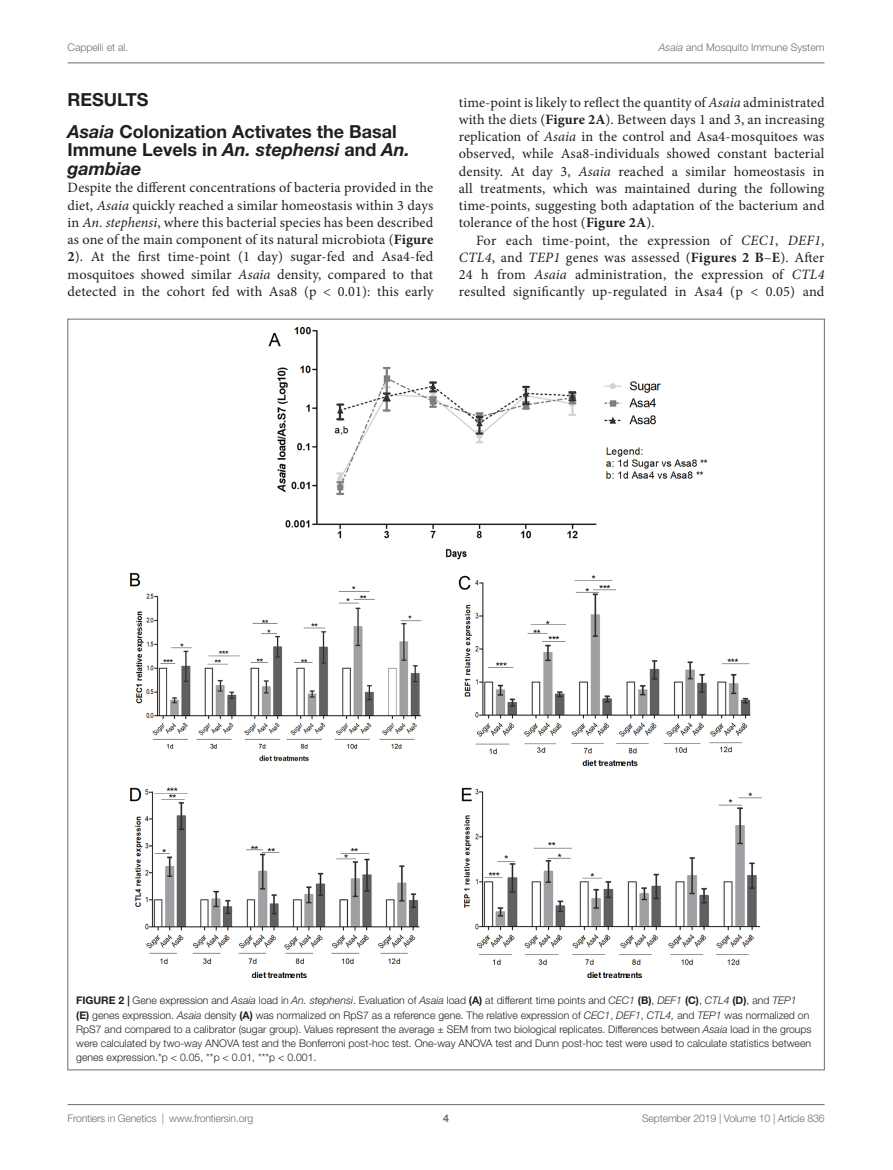
<style>
.page{position:relative;width:893px;height:1170px;background:#fff}
.page>*{position:absolute;margin:0;border:0;box-sizing:border-box;transform-origin:0 0}
._2{font:700 18px/18.8px "Helvetica Neue LT Std";color:#231f20}
._1{font:700 18px "Helvetica Neue LT Std";color:#231f20}
.T1{font:14.25px/17.2px "Minion Pro";letter-spacing:.01em;color:#231f20;text-align:justify}
.T{font:14.25px/17.2px "Minion Pro";letter-spacing:.015em;color:#231f20;text-align:justify}
.FC{font:300 10.5px/14.2px "Helvetica Neue LT Std";color:#231f20}
.t1{font:300 10.5px "Helvetica Neue LT Std";letter-spacing:-.015em;color:#6c6d70}
.t2{font:700 10.5px "Helvetica Neue LT Std";color:#6c6d70}
.s1{font-style:italic}
.s2{font-weight:700}
</style>
<div class="page">
<hr style="left:68px;top:63px;width:756px;height:1px;background:#6c6d70">
<hr style="left:68px;top:1104px;width:756px;height:1px;background:#6c6d70">
<img style="left:130px;top:327px;width:632px;height:650px">
<p class="t1" style="left:68px;top:41px;width:62px">Cappelli et al.</p>
<p class="t1" style="left:659px;top:41px;width:167px"><span class="s1">Asaia</span> and Mosquito Immune System</p>
<p class="_1" style="left:68px;top:88px;width:83px">RESULTS</p>
<p class="_2" style="left:68px;top:121px;width:344px"><span class="s1">Asaia</span> Colonization Activates the Basal<br>Immune Levels in <span class="s1">An. stephensi</span> and <span class="s1">An. gambiae</span></p>
<p class="T1" style="left:68px;top:179px;width:367px">Despite the different concentrations of bacteria provided in the diet, <span class="s1">Asaia</span> quickly reached a similar homeostasis within 3 days in <span class="s1">An. stephensi</span>, where this bacterial species has been described as one of the main component of its natural microbiota (<span class="s2">Figure 2</span>). At the first time-point (1 day) sugar-fed and Asa4-fed mosquitoes showed similar <span class="s1">Asaia</span> density, compared to that detected in the cohort fed with Asa8 (p &lt; 0.01): this early</p>
<p class="T1" style="left:459px;top:93px;width:367px">time-point is likely to reflect the quantity of <span class="s1">Asaia</span> administrated with the diets (<span class="s2">Figure 2A</span>). Between days 1 and 3, an increasing replication of <span class="s1">Asaia</span> in the control and Asa4-mosquitoes was observed, while Asa8-individuals showed constant bacterial density. At day 3, <span class="s1">Asaia</span> reached a similar homeostasis in all treatments, which was maintained during the following time-points, suggesting both adaptation of the bacterium and tolerance of the host (<span class="s2">Figure 2A</span>).</p>
<p class="T" style="left:459px;top:231px;width:367px;text-indent:17px">For each time-point, the expression of <span class="s1">CEC1</span>, <span class="s1">DEF1</span>, <span class="s1">CTL4</span>, and <span class="s1">TEP1</span> genes was assessed (<span class="s2">Figures 2 B</span>–<span class="s2">E</span>). After 24 h from <span class="s1">Asaia</span> administration, the expression of <span class="s1">CTL4 </span>resulted significantly up-regulated in Asa4 (p &lt; 0.05) and</p>
<p class="FC" style="left:76px;top:993px;width:737px"><span class="s2">FIGURE 2 |</span> Gene expression and <span class="s1">Asaia</span> load in <span class="s1">An. stephensi</span>. Evaluation of <span class="s1">Asaia</span> load <span class="s2">(A)</span> at different time points and <span class="s1">CEC1</span> <span class="s2">(B)</span>, <span class="s1">DEF1</span> <span class="s2">(C)</span>, <span class="s1">CTL4</span> <span class="s2">(D)</span>, and <span class="s1">TEP1 </span><span class="s2">(E)</span> genes expression. <span class="s1">Asaia</span> density <span class="s2">(A)</span> was normalized on RpS7 as a reference gene. The relative expression of <span class="s1">CEC1</span>, <span class="s1">DEF1</span>, <span class="s1">CTL4,</span> and <span class="s1">TEP1</span> was normalized on RpS7 and compared to a calibrator (sugar group). Values represent the average ± SEM from two biological replicates. Differences between <span class="s1">Asaia</span> load in the groups were calculated by two-way ANOVA test and the Bonferroni post-hoc test. One-way ANOVA test and Dunn post-hoc test were used to calculate statistics between genes expression.*p &lt; 0.05, **p &lt; 0.01, ***p &lt; 0.001.</p>
<p class="t1" style="left:68px;top:1111px;width:187px">Frontiers in Genetics | www.frontiersin.org</p>
<p class="t2" style="left:443px;top:1111px;width:7px">4</p>
<p class="t1" style="left:642px;top:1111px;width:184px">September 2019 | Volume 10 | Article 836</p>
</div>
